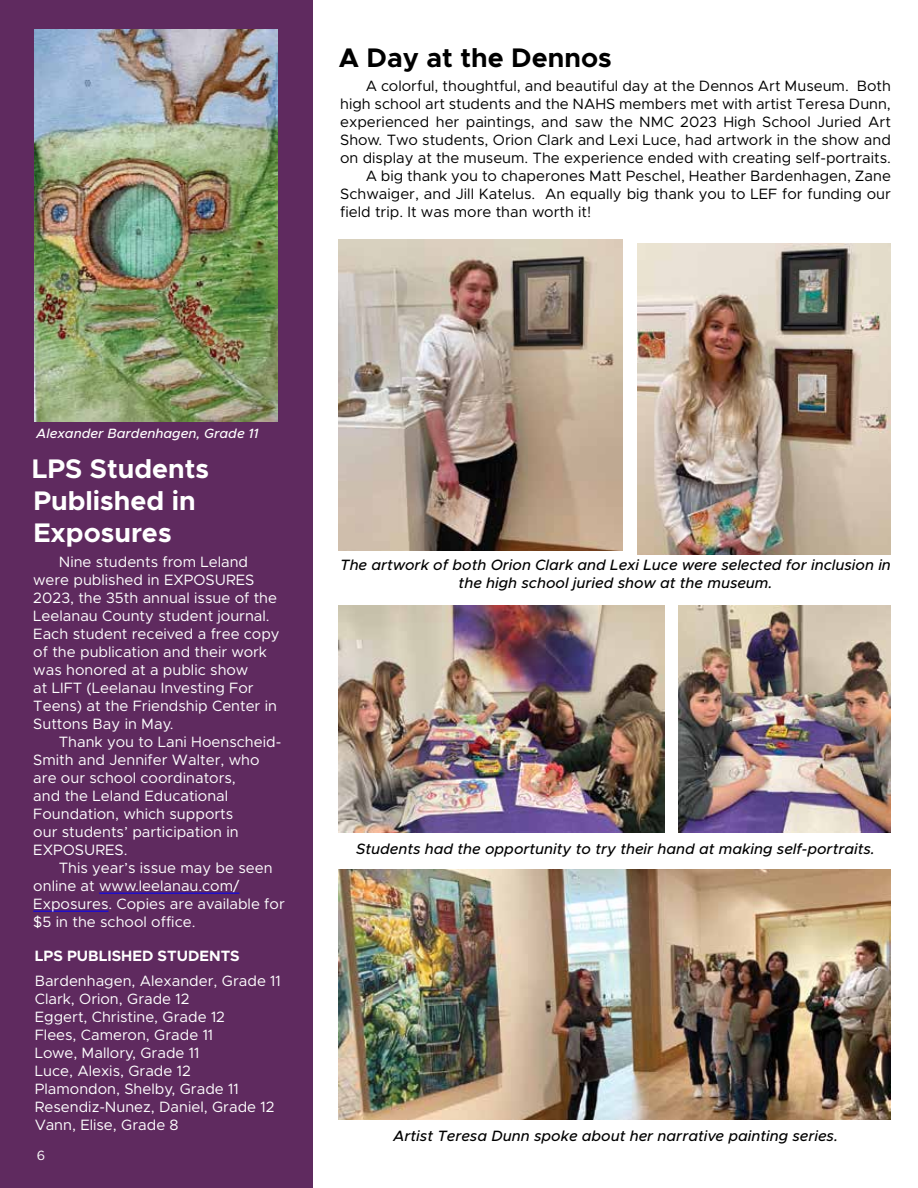
<style>
.page{position:relative;width:918px;height:1188px;background:#fff}
.page>*{position:absolute;margin:0;border:0;box-sizing:border-box;transform-origin:0 0}
.t1{font:700 27px/32.4px "Metropolis";color:#fff}
.t2{font:700 27px "Metropolis";color:#000}
.t3{font:15px/18px "Metropolis";color:#fff}
.t4{font:15px "Metropolis";color:#000}
.t5{font:italic 500 15px/18px "Metropolis";color:#000;text-align:center}
.t6{font:700 15px "Metropolis";color:#fff}
.t7{font:italic 500 13.5px "Metropolis";color:#fff}
.t8{font:13.5px "Metropolis";color:#fff}
</style>
<div class="page">
<div style="left:0;top:0;width:313px;height:1188px;background:#5f2a5f"></div>
<img style="left:637px;top:244px;width:254px;height:311px">
<img style="left:339px;top:239px;width:284px;height:311px">
<img style="left:339px;top:606px;width:326px;height:226px">
<img style="left:679px;top:606px;width:212px;height:226px">
<img style="left:339px;top:870px;width:552px;height:250px">
<hr style="left:99px;top:893px;width:140px;height:1px;background:#00f">
<hr style="left:33px;top:911px;width:76px;height:1px;background:#00f">
<img style="left:35px;top:30px;width:243px;height:392px">
<h1 class="t2" style="left:339px;top:40px;width:275px">A Day at the Dennos</h1>
<p class="t4" style="left:366px;top:77px;width:527px">A colorful, thoughtful, and beautiful day at the Dennos Art Museum. Both</p>
<p class="t4" style="left:340px;top:95px;width:552px">high school art students and the NAHS members met with artist Teresa Dunn,</p>
<p class="t4" style="left:340px;top:113px;width:552px">experienced her paintings, and saw the NMC 2023 High School Juried Art</p>
<p class="t4" style="left:340px;top:131px;width:552px">Show. Two students, Orion Clark and Lexi Luce, had artwork in the show and</p>
<p class="t4" style="left:340px;top:149px;width:552px">on display at the museum. The experience ended with creating self-portraits.</p>
<p class="t4" style="left:366px;top:167px;width:527px">A big thank you to chaperones Matt Peschel, Heather Bardenhagen, Zane</p>
<p class="t4" style="left:340px;top:185px;width:552px">Schwaiger, and Jill Katelus. An equally big thank you to LEF for funding our</p>
<p class="t4" style="left:340px;top:203px;width:253px">field trip. It was more than worth it!</p>
<p class="t7" style="left:36px;top:425px;width:224px">Alexander Bardenhagen, Grade 11</p>
<h1 class="t1" style="left:32px;top:452px;width:179px">LPS Students<br>Published in<br>Exposures</h1>
<p class="t3" style="left:33px;top:553px;width:248px;text-indent:26px">Nine students from Leland were published in EXPOSURES<br>2023, the 35th annual issue of the<br>Leelanau County student journal.<br>Each student received a free copy of the publication and their work was honored at a public show<br>at LIFT (Leelanau Investing For<br>Teens) at the Friendship Center in<br>Suttons Bay in May.</p>
<p class="t3" style="left:33px;top:733px;width:249px;text-indent:26px">Thank you to Lani Hoenscheid-<br>Smith and Jennifer Walter, who are our school coordinators,<br>and the Leland Educational<br>Foundation, which supports<br>our students’ participation in<br>EXPOSURES.</p>
<p class="t3" style="left:33px;top:859px;width:253px;text-indent:26px">This year’s issue may be seen online at www.leelanau.com/<br>Exposures. Copies are available for $5 in the school office.</p>
<p class="t6" style="left:35px;top:946px;width:206px">LPS PUBLISHED STUDENTS</p>
<p class="t3" style="left:35px;top:972px;width:248px">Bardenhagen, Alexander, Grade 11<br>Clark, Orion, Grade 12<br>Eggert, Christine, Grade 12<br>Flees, Cameron, Grade 11<br>Lowe, Mallory, Grade 11<br>Luce, Alexis, Grade 12<br>Plamondon, Shelby, Grade 11<br>Resendiz-Nunez, Daniel, Grade 12<br>Vann, Elise, Grade 8</p>
<p class="t8" style="left:37px;top:1147px;width:10px">6</p>
<p class="t5" style="left:340px;top:556px;width:552px">The artwork of both Orion Clark and Lexi Luce were selected for inclusion in the high school juried show at the museum.</p>
<p class="t5" style="left:356px;top:840px;width:520px">Students had the opportunity to try their hand at making self-portraits.</p>
<p class="t5" style="left:393px;top:1127px;width:446px">Artist Teresa Dunn spoke about her narrative painting series.</p>
</div>
